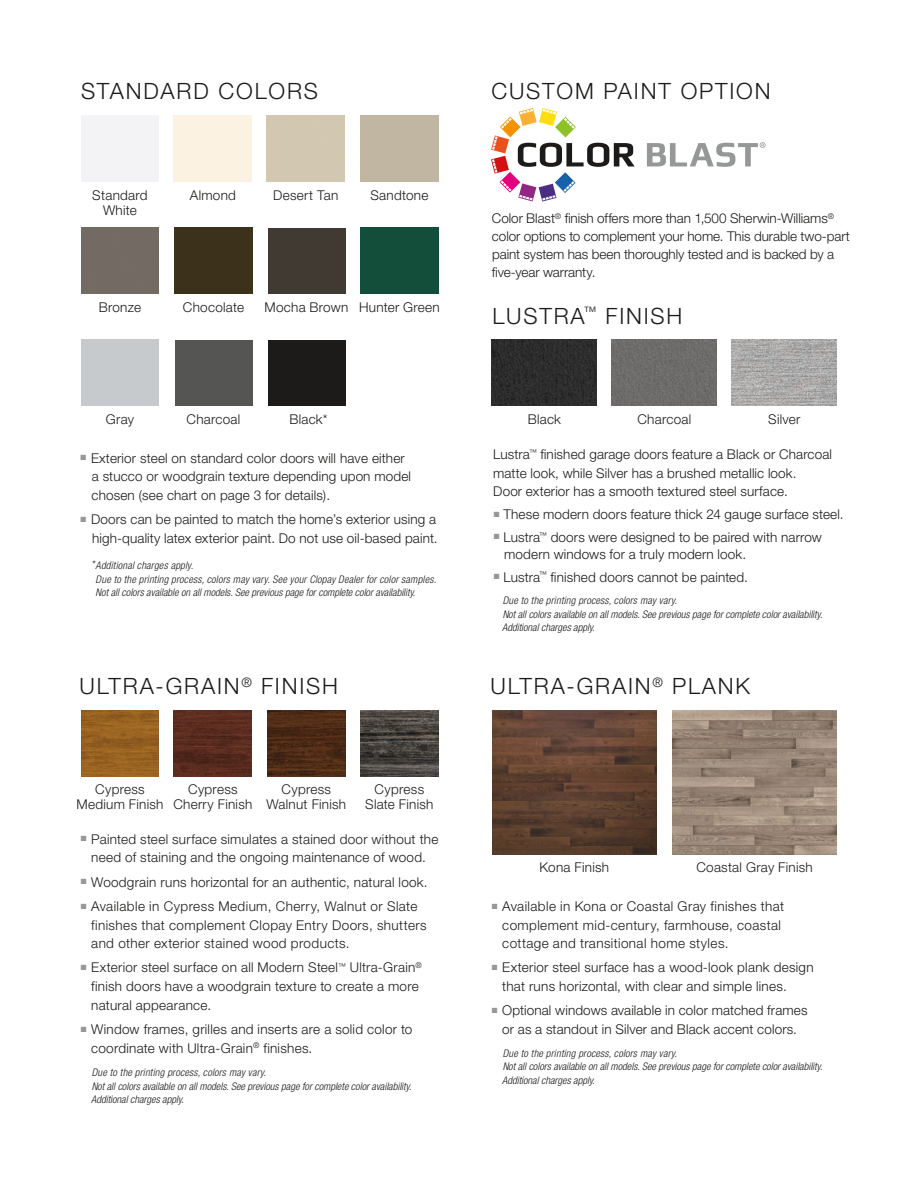
<style>
.page{position:relative;width:918px;height:1188px;background:#fff}
.page>*{position:absolute;margin:0;border:0;box-sizing:border-box;transform-origin:0 0}
.t1{font:300 22.5px "Helvetica Neue LT Std";letter-spacing:.08em;color:#1c1b1a}
.t2{font:300 13.5px/18.8px "Helvetica Neue LT Std";letter-spacing:.015em;color:#1c1b1a}
.t3{font:300 13.5px/18px "Helvetica Neue LT Std";letter-spacing:-.005em;color:#1c1b1a}
.t4{font:italic 300 condensed 10.5px/13.5px "Helvetica Neue LT Std";color:#1c1b1a}
.t5{font:italic 300 condensed 10.5px/13.5px "Helvetica Neue LT Std";letter-spacing:.02em;color:#1c1b1a}
</style>
<div class="page">
<div style="left:81px;top:228px;width:78px;height:66px;background:#736a63"></div>
<div style="left:175px;top:228px;width:78px;height:66px;background:#3c311b"></div>
<div style="left:268px;top:228px;width:78px;height:66px;background:#413a32"></div>
<div style="left:175px;top:340px;width:78px;height:66px;background:#555554"></div>
<div style="left:268px;top:340px;width:78px;height:66px;background:#1c1b1a"></div>
<div style="left:360px;top:228px;width:78px;height:66px;background:#124e3a"></div>
<img style="left:174px;top:711px;width:78px;height:66px">
<img style="left:267px;top:711px;width:78px;height:66px">
<img style="left:360px;top:711px;width:78px;height:66px">
<img style="left:81px;top:711px;width:78px;height:66px">
<div style="left:612px;top:340px;width:105px;height:66px;background:#6d6c6b"></div>
<img style="left:492px;top:340px;width:105px;height:66px">
<img style="left:732px;top:340px;width:105px;height:66px">
<svg style="left:491px;top:108px;width:144px;height:94px"></svg>
<svg style="left:647px;top:142px;width:119px;height:25px"></svg>
<img style="left:672px;top:711px;width:165px;height:143px">
<img style="left:492px;top:711px;width:165px;height:143px">
<h1 class="t1" style="left:81px;top:78px;width:239px">STANDARD COLORS</h1>
<h1 class="t1" style="left:491px;top:78px;width:281px">CUSTOM PAINT OPTION</h1>
<p class="t2" style="left:92px;top:187px;width:57px;line-height:15px;text-align:center">Standard<br>White</p>
<p class="t2" style="left:370px;top:185px;width:59px">Sandtone</p>
<p class="t2" style="left:190px;top:185px;width:48px">Almond</p>
<p class="t2" style="left:273px;top:185px;width:67px">Desert Tan</p>
<p class="t3" style="left:492px;top:209px;width:360px">Color Blast<sup>®</sup> finish offers more than 1,500 Sherwin-Williams<sup>® </sup>color options to complement your home. This durable two-part paint system has been thoroughly tested and is backed by a five-year warranty.</p>
<p class="t2" style="left:99px;top:297px;width:44px">Bronze</p>
<p class="t2" style="left:183px;top:297px;width:63px">Chocolate</p>
<p class="t2" style="left:265px;top:297px;width:85px">Mocha Brown</p>
<p class="t2" style="left:359px;top:297px;width:82px">Hunter Green</p>
<h1 class="t1" style="left:492px;top:302px;width:192px">LUSTRA<sup>™</sup> FINISH</h1>
<p class="t2" style="left:106px;top:410px;width:30px">Gray</p>
<p class="t2" style="left:187px;top:410px;width:55px">Charcoal</p>
<p class="t2" style="left:289px;top:410px;width:40px">Black*</p>
<p class="t2" style="left:528px;top:410px;width:35px">Black</p>
<p class="t2" style="left:768px;top:410px;width:34px">Silver</p>
<p class="t2" style="left:637px;top:410px;width:55px">Charcoal</p>
<p class="t2" style="left:92px;top:448px;width:321px;text-indent:-11px"><sup>■</sup> Exterior steel on standard color doors will have either a stucco or woodgrain texture depending upon model chosen (see chart on page 3 for details).</p>
<p class="t2" style="left:81px;top:510px;width:358px;text-align:right"><sup>■</sup> Doors can be painted to match the home’s exterior using a high-quality latex exterior paint. Do not use oil-based paint.</p>
<p class="t5" style="left:96px;top:559px;width:342px;text-indent:-5px">*Additional charges apply.<br>Due to the printing process, colors may vary. See your Clopay Dealer for color samples.<br>Not all colors available on all models. See previous page for complete color availability.</p>
<p class="t2" style="left:493px;top:444px;width:340px">Lustra<sup>™</sup> finished garage doors feature a Black or Charcoal matte look, while Silver has a brushed metallic look.<br>Door exterior has a smooth textured steel surface.</p>
<p class="t2" style="left:494px;top:505px;width:351px"><sup>■</sup> These modern doors feature thick 24 gauge surface steel.</p>
<p class="t2" style="left:504px;top:528px;width:319px;line-height:17.2px;text-indent:-10px"><sup>■</sup> Lustra<sup>™</sup> doors were designed to be paired with narrow modern windows for a truly modern look.</p>
<p class="t2" style="left:494px;top:567px;width:255px"><sup>■</sup> Lustra<sup>™</sup> finished doors cannot be painted.</p>
<p class="t4" style="left:502px;top:594px;width:322px">Due to the printing process, colors may vary.<br>Not all colors available on all models. See previous page for complete color availability.<br>Additional charges apply.</p>
<h1 class="t1" style="left:80px;top:672px;width:260px">ULTRA-GRAIN<sup>®</sup> FINISH</h1>
<h1 class="t1" style="left:491px;top:672px;width:261px">ULTRA-GRAIN<sup>®</sup> PLANK</h1>
<p class="t2" style="left:76px;top:782px;width:88px;line-height:15px;text-align:center">Cypress<br>Medium Finish</p>
<p class="t2" style="left:173px;top:782px;width:81px;line-height:15px;text-align:center">Cypress<br>Cherry Finish</p>
<p class="t2" style="left:266px;top:782px;width:81px;line-height:15px;text-align:center">Cypress<br>Walnut Finish</p>
<p class="t2" style="left:365px;top:782px;width:70px;line-height:15px;text-align:center">Cypress<br>Slate Finish</p>
<p class="t2" style="left:81px;top:829px;width:359px;text-align:center"><sup>■</sup> Painted steel surface simulates a stained door without the need of staining and the ongoing maintenance of wood.</p>
<p class="t2" style="left:81px;top:872px;width:348px"><sup>■</sup> Woodgrain runs horizontal for an authentic, natural look.</p>
<p class="t2" style="left:91px;top:896px;width:337px;text-indent:-10px"><sup>■</sup> Available in Cypress Medium, Cherry, Walnut or Slate finishes that complement Clopay Entry Doors, shutters and other exterior stained wood products.</p>
<p class="t2" style="left:91px;top:958px;width:332px;text-indent:-10px"><sup>■</sup> Exterior steel surface on all Modern Steel<sup>™</sup> Ultra-Grain<sup>® </sup>finish doors have a woodgrain texture to create a more natural appearance.</p>
<p class="t2" style="left:91px;top:1020px;width:323px;text-indent:-10px"><sup>■</sup> Window frames, grilles and inserts are a solid color to coordinate with Ultra-Grain<sup>®</sup> finishes.</p>
<p class="t4" style="left:91px;top:1066px;width:322px">Due to the printing process, colors may vary.<br>Not all colors available on all models. See previous page for complete color availability.<br>Additional charges apply.</p>
<p class="t2" style="left:540px;top:857px;width:71px">Kona Finish</p>
<p class="t2" style="left:696px;top:857px;width:118px">Coastal Gray Finish</p>
<p class="t2" style="left:502px;top:896px;width:283px;text-indent:-10px"><sup>■</sup> Available in Kona or Coastal Gray finishes that complement mid-century, farmhouse, coastal cottage and transitional home styles.</p>
<p class="t2" style="left:502px;top:958px;width:313px;text-indent:-10px"><sup>■</sup> Exterior steel surface has a wood-look plank design that runs horizontal, with clear and simple lines.</p>
<p class="t2" style="left:492px;top:1001px;width:317px;text-align:center"><sup>■</sup> Optional windows available in color matched frames or as a standout in Silver and Black accent colors.</p>
<p class="t4" style="left:502px;top:1047px;width:322px">Due to the printing process, colors may vary.<br>Not all colors available on all models. See previous page for complete color availability.<br>Additional charges apply.</p>
</div>
